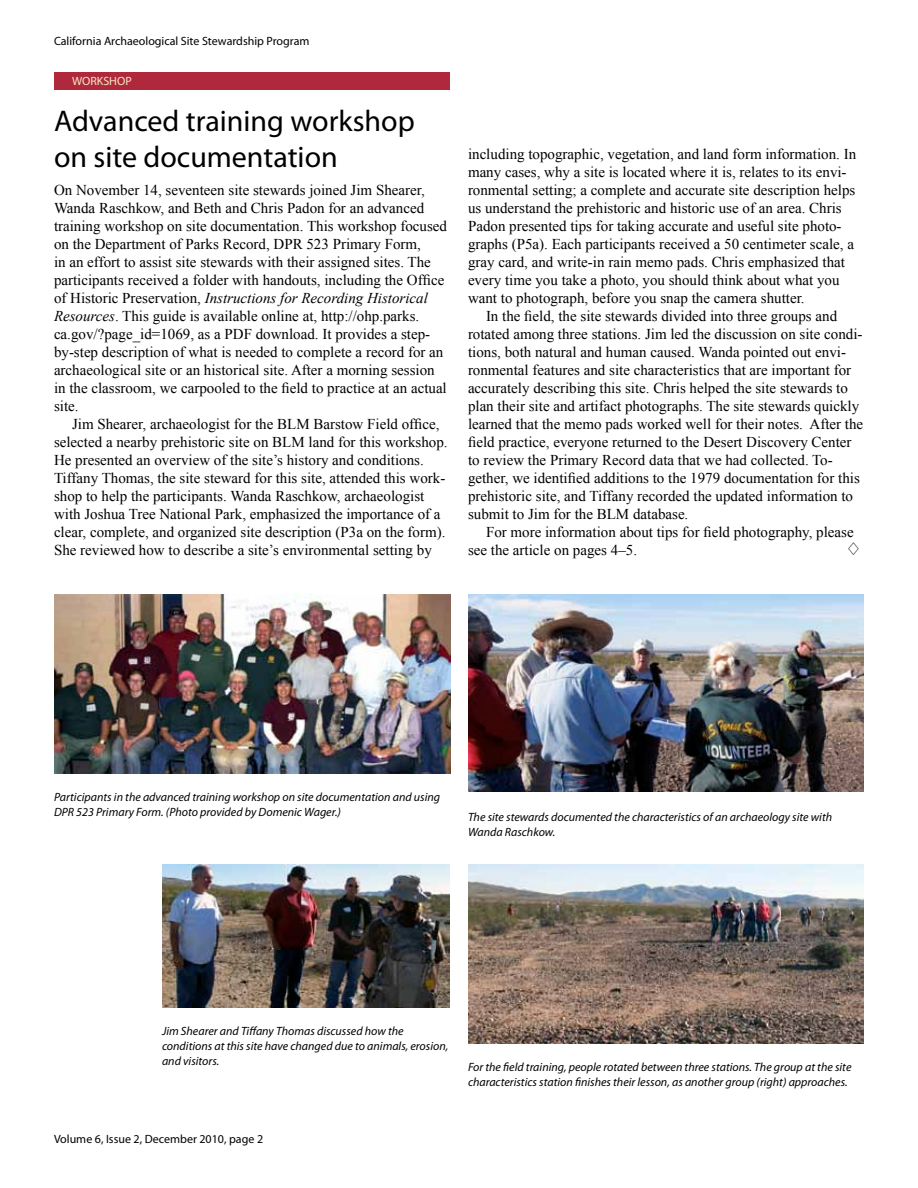
<style>
.page{position:relative;width:918px;height:1188px;background:#fff}
.page>*{position:absolute;margin:0;border:0;box-sizing:border-box;transform-origin:0 0}
.t1{font:30px/36px "Myriad Pro";color:#000}
.t2{font:18px "Arial Unicode MS";color:#000}
.t3{font:15px/18px "Times New Roman";color:#000}
.t4{font:italic 12px/15px "Myriad Pro";color:#000}
.t5{font:12px "Myriad Pro";color:#000}
.t6{font:12px "Myriad Pro";color:#f2eac3}
.s1{font-style:italic}
</style>
<div class="page">
<div style="left:54px;top:72px;width:396px;height:18px;background:#af283c"></div>
<img style="left:54px;top:594px;width:396px;height:180px">
<img style="left:468px;top:594px;width:396px;height:198px">
<img style="left:468px;top:864px;width:396px;height:180px">
<img style="left:162px;top:864px;width:288px;height:144px">
<p class="t5" style="left:54px;top:34px;width:257px">California Archaeological Site Stewardship Program</p>
<p class="t6" style="left:72px;top:74px;width:61px">WORKSHOP</p>
<h1 class="t1" style="left:54px;top:102px;width:362px">Advanced training workshop on site documentation</h1>
<p class="t3" style="left:54px;top:181px;width:394px">On November 14, seventeen site stewards joined Jim Shearer, Wanda Raschkow, and Beth and Chris Padon for an advanced training workshop on site documentation. This workshop focused on the Department of Parks Record, DPR 523 Primary Form,<br>in an effort to assist site stewards with their assigned sites. The participants received a folder with handouts, including the Office of Historic Preservation, <span class="s1">Instructions for Recording Historical Resources</span>. This guide is available online at, http://ohp.parks. ca.gov/?page_id=1069, as a PDF download. It provides a step&shy;by-step description of what is needed to complete a record for an archaeological site or an historical site. After a morning session in the classroom, we carpooled to the field to practice at an actual site.</p>
<p class="t3" style="left:54px;top:415px;width:395px;text-indent:18px">Jim Shearer, archaeologist for the BLM Barstow Field office, selected a nearby prehistoric site on BLM land for this workshop.<br>He presented an overview of the site’s history and conditions.<br>Tiffany Thomas, the site steward for this site, attended this work&shy;shop to help the participants. Wanda Raschkow, archaeologist with Joshua Tree National Park, emphasized the importance of a clear, complete, and organized site description (P3a on the form).<br>She reviewed how to describe a site’s environmental setting by</p>
<p class="t3" style="left:468px;top:145px;width:390px">including topographic, vegetation, and land form information. In many cases, why a site is located where it is, relates to its envi&shy;ronmental setting; a complete and accurate site description helps us understand the prehistoric and historic use of an area. Chris Padon presented tips for taking accurate and useful site photo&shy;graphs (P5a). Each participants received a 50 centimeter scale, a gray card, and write-in rain memo pads. Chris emphasized that every time you take a photo, you should think about what you want to photograph, before you snap the camera shutter.</p>
<p class="t3" style="left:468px;top:307px;width:397px;text-indent:18px">In the field, the site stewards divided into three groups and rotated among three stations. Jim led the discussion on site condi&shy;tions, both natural and human caused. Wanda pointed out envi&shy;ronmental features and site characteristics that are important for accurately describing this site. Chris helped the site stewards to plan their site and artifact photographs. The site stewards quickly learned that the memo pads worked well for their notes. After the field practice, everyone returned to the Desert Discovery Center to review the Primary Record data that we had collected. To&shy;gether, we identified additions to the 1979 documentation for this prehistoric site, and Tiffany recorded the updated information to submit to Jim for the BLM database.</p>
<p class="t3" style="left:468px;top:523px;width:387px;text-indent:18px">For more information about tips for field photography, please see the article on pages 4–5.</p>
<p class="t2" style="left:847px;top:535px;width:14px">♢</p>
<p class="t4" style="left:54px;top:789px;width:388px">Participants in the advanced training workshop on site documentation and using<br>DPR 523 Primary Form. (Photo provided by Domenic Wager.)</p>
<p class="t4" style="left:468px;top:810px;width:366px">The site stewards documented the characteristics of an archaeology site with<br>Wanda Raschkow.</p>
<p class="t4" style="left:162px;top:1023px;width:288px">Jim Shearer and Tiffany Thomas discussed how the conditions at this site have changed due to animals, erosion, and visitors.</p>
<p class="t5" style="left:54px;top:1132px;width:211px">Volume 6, Issue 2, December 2010, page 2</p>
<p class="t4" style="left:468px;top:1059px;width:385px">For the field training, people rotated between three stations. The group at the site characteristics station finishes their lesson, as another group (right) approaches.</p>
</div>
